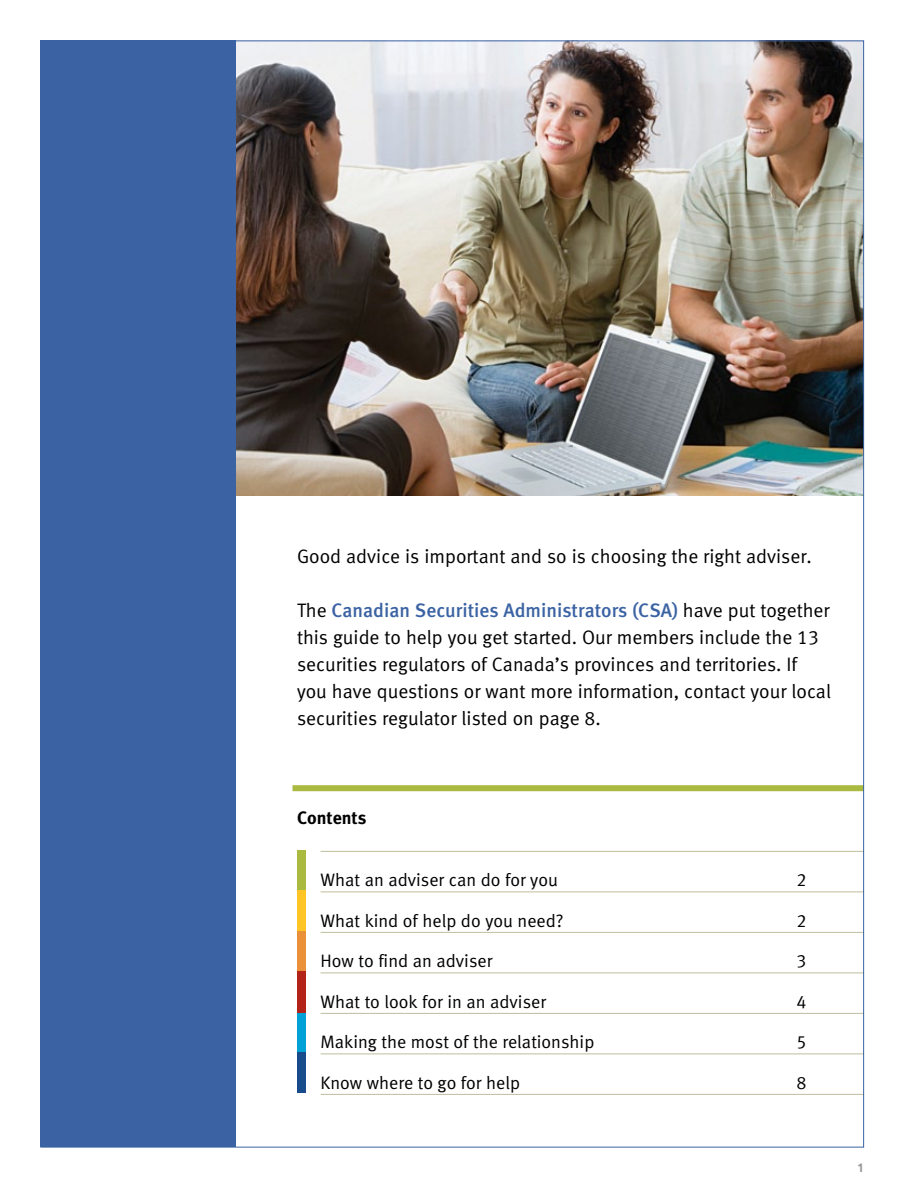
<style>
.page{position:relative;width:918px;height:1188px;background:#fff}
.page>*{position:absolute;margin:0;border:0;box-sizing:border-box;transform-origin:0 0}
.t1{font:19.5px/27px "Meta Normal LF";color:#000}
.t2{font:18px "Meta Normal LF";color:#000}
.t3{font:18px "Meta Bold LF";color:#000}
.t4{font:700 12px "Frutiger LT Std";color:#939598}
.s1{font-family:"Meta Medium LF";color:#3b63a3}
</style>
<div class="page">
<div style="left:292px;top:785px;width:572px;height:6px;background:#aab93f"></div>
<img style="left:236px;top:42px;width:626px;height:454px">
<div style="left:40px;top:40px;width:196px;height:1108px;background:#3b63a3"></div>
<div style="left:297px;top:1012px;width:9px;height:42px;background:#00a1d7"></div>
<div style="left:297px;top:850px;width:9px;height:41px;background:#aab93f"></div>
<div style="left:297px;top:891px;width:9px;height:40px;background:#ffc425"></div>
<div style="left:297px;top:931px;width:9px;height:40px;background:#ea9039"></div>
<div style="left:297px;top:971px;width:9px;height:41px;background:#b32317"></div>
<div style="left:297px;top:1052px;width:9px;height:41px;background:#174b8b"></div>
<hr style="left:321px;top:851px;width:543px;height:1px;background:#bebd9c">
<hr style="left:321px;top:892px;width:543px;height:1px;background:#bebd9c">
<hr style="left:321px;top:932px;width:543px;height:1px;background:#bebd9c">
<hr style="left:321px;top:973px;width:543px;height:1px;background:#bebd9c">
<hr style="left:321px;top:1013px;width:543px;height:1px;background:#bebd9c">
<hr style="left:321px;top:1054px;width:543px;height:1px;background:#bebd9c">
<hr style="left:321px;top:1094px;width:543px;height:1px;background:#bebd9c">
<p class="t1" style="left:297px;top:543px;width:516px">Good advice is important and so is choosing the right adviser.</p>
<p class="t1" style="left:297px;top:597px;width:536px">The <span class="s1">Canadian Securities Administrators (CSA)</span> have put together this guide to help you get started. Our members include the 13 securities regulators of Canada’s provinces and territories. If you have questions or want more information, contact your local securities regulator listed on page 8.</p>
<p class="t3" style="left:297px;top:807px;width:71px">Contents</p>
<p class="t2" style="left:321px;top:869px;width:239px">What an adviser can do for you</p>
<p class="t2" style="left:797px;top:869px;width:12px">2</p>
<p class="t2" style="left:321px;top:910px;width:244px">What kind of help do you need?</p>
<p class="t2" style="left:797px;top:910px;width:12px">2</p>
<p class="t2" style="left:321px;top:950px;width:173px">How to find an adviser</p>
<p class="t2" style="left:797px;top:950px;width:12px">3</p>
<p class="t2" style="left:321px;top:991px;width:227px">What to look for in an adviser</p>
<p class="t2" style="left:797px;top:991px;width:12px">4</p>
<p class="t2" style="left:321px;top:1031px;width:275px">Making the most of the relationship</p>
<p class="t2" style="left:797px;top:1031px;width:12px">5</p>
<p class="t2" style="left:321px;top:1072px;width:201px">Know where to go for help</p>
<p class="t2" style="left:797px;top:1072px;width:12px">8</p>
<p class="t4" style="left:857px;top:1160px;width:8px">1</p>
</div>
